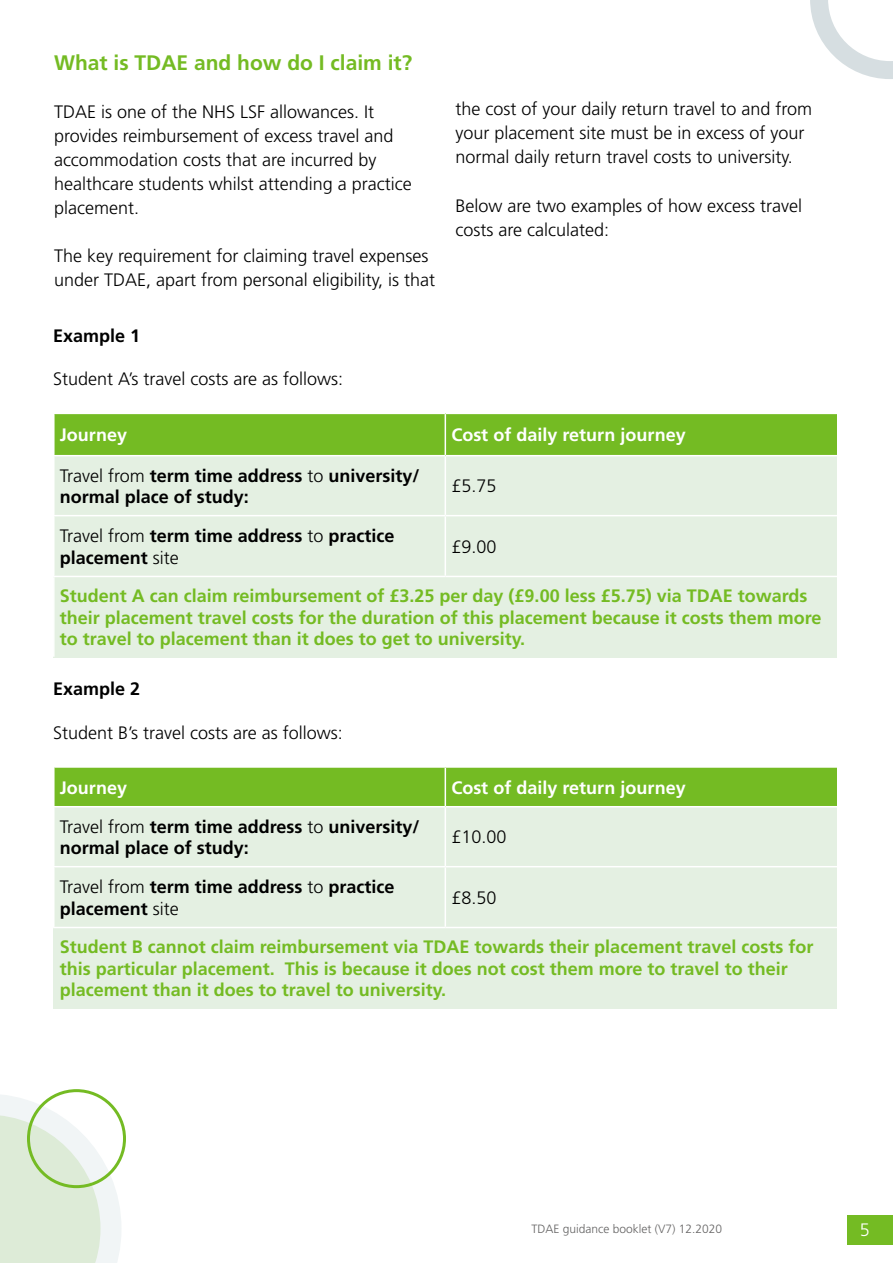
<style>
.page{position:relative;width:893px;height:1263px;background:#fff}
.page>*{position:absolute;margin:0;border:0;box-sizing:border-box;transform-origin:0 0}
.t1{font:700 21px "Frutiger LT Std";color:#74bb23}
.t2{font:300 18px/24px "Frutiger LT Std";color:#000}
.t3{font:700 18px/21.6px "Frutiger LT Std";color:#74bb23}
.t4{font:700 18px/38.7px "Frutiger LT Std";color:#000}
.t5{font:700 18px "Frutiger LT Std";color:#fff}
.t6{font:300 18px "Frutiger LT Std";color:#fff}
.t7{font:300 12px "Frutiger LT Std";color:#646363}
.s1{font-weight:300}
.s2{color:#000}
.s3{font-weight:300;color:#000}
</style>
<div class="page">
<div style="left:54px;top:576px;width:783px;height:81px;background:#e4f0e2"></div>
<div style="left:54px;top:927px;width:783px;height:81px;background:#e4f0e2"></div>
<svg style="left:810px;top:0;width:83px;height:79px"></svg>
<div style="left:54px;top:413px;width:391px;height:43px;background:#74bb23"></div>
<div style="left:54px;top:456px;width:391px;height:60px;background:#e4f0e2"></div>
<div style="left:54px;top:516px;width:391px;height:60px;background:#e4f0e2"></div>
<hr style="left:53px;top:413px;width:392px;height:1px;background:#fff">
<hr style="left:53px;top:455px;width:392px;height:1px;background:#fff">
<hr style="left:53px;top:456px;width:2px;height:59px;background:#fff">
<hr style="left:53px;top:515px;width:392px;height:1px;background:#fff">
<hr style="left:53px;top:516px;width:2px;height:60px;background:#fff">
<div style="left:445px;top:413px;width:392px;height:43px;background:#74bb23"></div>
<div style="left:445px;top:456px;width:392px;height:60px;background:#e4f0e2"></div>
<div style="left:445px;top:516px;width:392px;height:60px;background:#e4f0e2"></div>
<hr style="left:445px;top:413px;width:393px;height:1px;background:#fff">
<hr style="left:445px;top:455px;width:393px;height:1px;background:#fff">
<hr style="left:445px;top:456px;width:1px;height:59px;background:#fff">
<hr style="left:445px;top:515px;width:393px;height:1px;background:#fff">
<hr style="left:445px;top:516px;width:1px;height:60px;background:#fff">
<hr style="left:445px;top:576px;width:393px;height:1px;background:#fff">
<hr style="left:445px;top:414px;width:1px;height:41px;background:#fff">
<div style="left:54px;top:767px;width:391px;height:40px;background:#74bb23"></div>
<div style="left:445px;top:767px;width:392px;height:40px;background:#74bb23"></div>
<div style="left:54px;top:807px;width:391px;height:60px;background:#e4f0e2"></div>
<div style="left:445px;top:807px;width:392px;height:60px;background:#e4f0e2"></div>
<div style="left:54px;top:867px;width:391px;height:60px;background:#e4f0e2"></div>
<div style="left:445px;top:867px;width:392px;height:60px;background:#e4f0e2"></div>
<hr style="left:53px;top:766px;width:392px;height:2px;background:#fff">
<hr style="left:53px;top:806px;width:392px;height:1px;background:#fff">
<hr style="left:53px;top:807px;width:2px;height:59px;background:#fff">
<hr style="left:445px;top:807px;width:1px;height:59px;background:#fff">
<hr style="left:53px;top:866px;width:392px;height:1px;background:#fff">
<hr style="left:53px;top:867px;width:2px;height:60px;background:#fff">
<hr style="left:445px;top:866px;width:393px;height:1px;background:#fff">
<hr style="left:445px;top:867px;width:1px;height:60px;background:#fff">
<hr style="left:445px;top:766px;width:393px;height:2px;background:#fff">
<hr style="left:445px;top:806px;width:393px;height:1px;background:#fff">
<hr style="left:445px;top:768px;width:1px;height:38px;background:#fff">
<hr style="left:53px;top:927px;width:392px;height:1px;background:#fff">
<hr style="left:445px;top:927px;width:393px;height:1px;background:#fff">
<hr style="left:53px;top:768px;width:2px;height:38px;background:#fff">
<hr style="left:53px;top:576px;width:392px;height:1px;background:#fff">
<hr style="left:53px;top:414px;width:2px;height:41px;background:#fff">
<hr style="left:53px;top:577px;width:2px;height:80px;background:#fff">
<svg style="left:0;top:1094px;width:122px;height:169px"></svg>
<div style="left:27px;top:1089px;width:99px;height:99px;border:3px solid #74bb23;border-radius:50%"></div>
<div style="left:847px;top:1215px;width:46px;height:30px;background:#74bb23"></div>
<h3 class="t1" style="left:54px;top:50px;width:360px">What is TDAE and how do I claim it?</h3>
<p class="t2" style="left:54px;top:100px;width:359px">TDAE is one of the NHS LSF allowances. It provides reimbursement of excess travel and accommodation costs that are incurred by healthcare students whilst attending a practice placement.</p>
<p class="t2" style="left:54px;top:244px;width:383px">The key requirement for claiming travel expenses under TDAE, apart from personal eligibility, is that</p>
<h4 class="t4" style="left:53px;top:316px;width:89px">Example 1</h4>
<p class="t2" style="left:53px;top:367px;width:292px">Student A’s travel costs are as follows:</p>
<p class="t2" style="left:455px;top:98px;width:358px">the cost of your daily return travel to and from your placement site must be in excess of your normal daily return travel costs to university.</p>
<p class="t2" style="left:455px;top:194px;width:348px">Below are two examples of how excess travel costs are calculated:</p>
<p class="t5" style="left:60px;top:424px;width:69px">Journey</p>
<p class="t5" style="left:451px;top:424px;width:236px">Cost of daily return journey</p>
<p class="t4" style="left:60px;top:456px;width:361px"><span class="s1">Travel from</span> term time address <span class="s1">to</span> university/</p>
<p class="t2" style="left:451px;top:474px;width:47px">£5.75</p>
<p class="t4" style="left:60px;top:478px;width:336px">normal place of study:<br><span class="s1">Travel from</span> term time address <span class="s1">to</span> practice</p>
<p class="t2" style="left:451px;top:535px;width:47px">£9.00</p>
<p class="t4" style="left:60px;top:538px;width:121px">placement <span class="s1">site</span></p>
<p class="t3" style="left:60px;top:585px;width:763px">Student A can claim reimbursement of £3.25 per day (£9.00 less £5.75) via TDAE towards their placement travel costs for the duration of this placement because it costs them more to travel to placement than it does to get to university.</p>
<h4 class="t4" style="left:53px;top:670px;width:89px">Example 2</h4>
<p class="t2" style="left:53px;top:721px;width:291px">Student B’s travel costs are as follows:</p>
<p class="t5" style="left:60px;top:777px;width:69px">Journey</p>
<p class="t5" style="left:451px;top:777px;width:236px">Cost of daily return journey</p>
<p class="t4" style="left:60px;top:807px;width:361px"><span class="s1">Travel from</span> term time address <span class="s1">to</span> university/</p>
<p class="t2" style="left:451px;top:825px;width:57px">£10.00</p>
<p class="t4" style="left:60px;top:829px;width:336px">normal place of study:<br><span class="s1">Travel from</span> term time address <span class="s1">to</span> practice</p>
<p class="t2" style="left:451px;top:886px;width:47px">£8.50</p>
<p class="t3" style="left:60px;top:889px;width:755px;line-height:38.5px"><span class="s2">placement</span> <span class="s3">site<br></span>Student B cannot claim reimbursement via TDAE towards their placement travel costs for</p>
<p class="t3" style="left:60px;top:958px;width:729px">this particular placement. This is because it does not cost them more to travel to their placement than it does to travel to university.</p>
<p class="t7" style="left:531px;top:1222px;width:192px">TDAE guidance booklet (V7) 12.2020</p>
<p class="t6" style="left:860px;top:1220px;width:12px">5</p>
</div>
